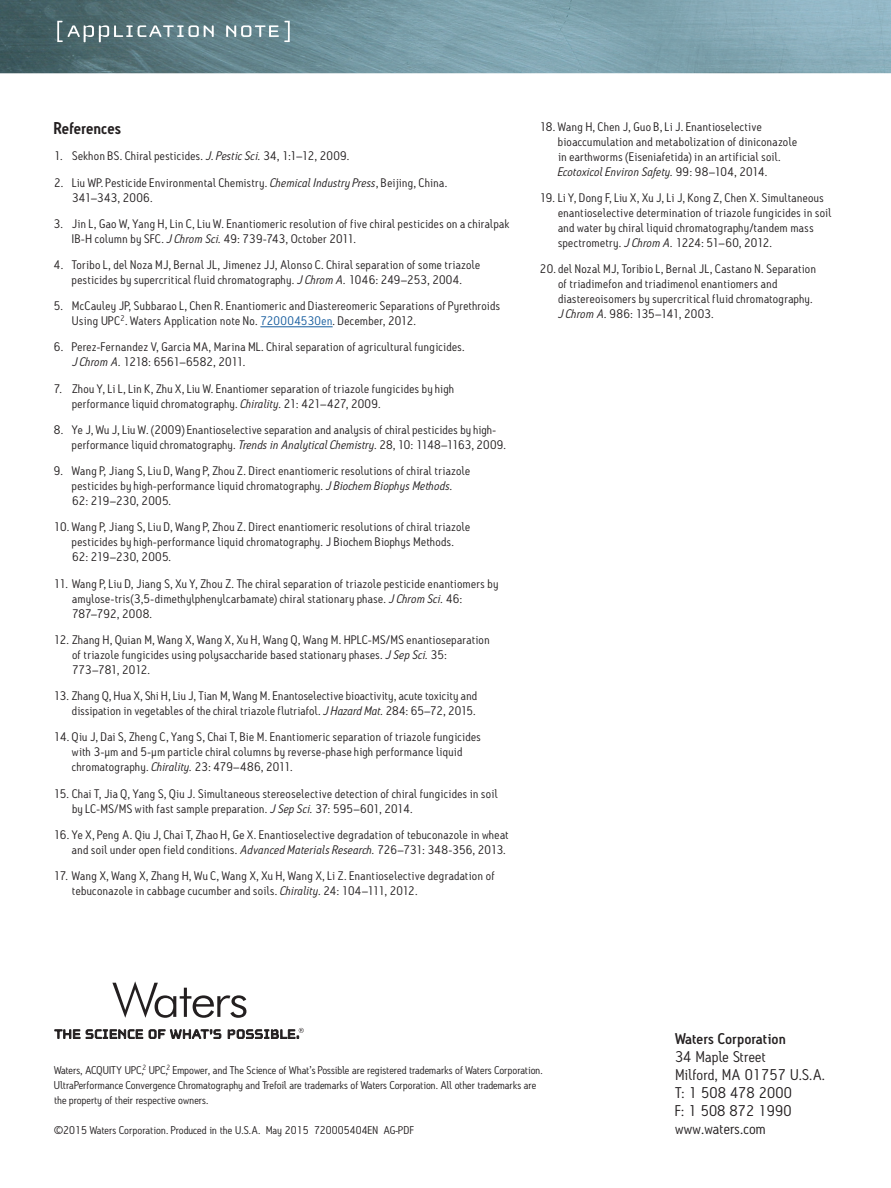
<style>
.page{position:relative;width:891px;height:1188px;background:#fff}
.page>*{position:absolute;margin:0;border:0;box-sizing:border-box;transform-origin:0 0}
.t1{font:600 16.5px "Antitled OT";letter-spacing:.01em;color:#231f20}
.t2{font:15px/18px "Antitled OT";letter-spacing:.01em;color:#231f20;scale:1.05 1}
.t3{font:500 15px "Antitled OT";letter-spacing:.01em;color:#231f20;scale:1.05 1}
.t4{font:12px/15px "Antitled OT";letter-spacing:.025em;color:#231f20;scale:1.05 1}
.t5{font:10.8px/15px "Antitled OT";letter-spacing:.005em;color:#231f20;scale:1.05 1}
.s1{font-style:italic}
.s2{color:#175d9e}
</style>
<div class="page">
<img style="left:0;top:0;width:891px;height:73px">
<svg style="left:57px;top:21px;width:157px;height:21px;background:#738b8f"></svg>
<svg style="left:226px;top:21px;width:64px;height:21px"></svg>
<svg style="left:55px;top:1029px;width:88px;height:10px"></svg>
<svg style="left:149px;top:1029px;width:72px;height:10px"></svg>
<svg style="left:228px;top:1028px;width:76px;height:11px"></svg>
<svg style="left:112px;top:981px;width:134px;height:37px"></svg>
<hr style="left:260px;top:327px;width:73px;height:1px;background:#175d9e">
<h1 class="t1" style="left:54px;top:118px;width:69px">References</h1>
<p class="t4" style="left:54px;top:148px;width:283px">1. Sekhon BS. Chiral pesticides. <span class="s1">J. Pestic Sci.</span> 34, 1:1–12, 2009.</p>
<p class="t4" style="left:72px;top:175px;width:359px;text-indent:-18px">2. Liu WP. Pesticide Environmental Chemistry. <span class="s1">Chemical Industry Press</span>, Beijing, China.<br>341–343, 2006.</p>
<p class="t4" style="left:72px;top:216px;width:418px;text-indent:-18px">3. Jin L, Gao W, Yang H, Lin C, Liu W. Enantiomeric resolution of five chiral pesticides on a chiralpak<br>IB-H column by SFC. <span class="s1">J Chrom Sci.</span> 49: 739-743, October 2011.</p>
<p class="t4" style="left:54px;top:257px;width:407px;text-align:center">4. Toribo L, del Noza MJ, Bernal JL, Jimenez JJ, Alonso C. Chiral separation of some triazole pesticides by supercritical fluid chromatography. <span class="s1">J Chrom A.</span> 1046: 249–253, 2004.</p>
<p class="t4" style="left:72px;top:298px;width:409px;text-indent:-18px">5. McCauley JP, Subbarao L, Chen R. Enantiomeric and Diastereomeric Separations of Pyrethroids<br>Using UPC<sup>2</sup>. Waters Application note No. <span class="s2">720004530en</span>. December, 2012.</p>
<p class="t4" style="left:72px;top:340px;width:376px;text-indent:-18px">6. Perez-Fernandez V, Garcia MA, Marina ML. Chiral separation of agricultural fungicides.<br><span class="s1">J Chrom A.</span> 1218: 6561–6582, 2011.</p>
<p class="t4" style="left:72px;top:381px;width:365px;text-indent:-18px">7. Zhou Y, Li L, Lin K, Zhu X, Liu W. Enantiomer separation of triazole fungicides by high performance liquid chromatography. <span class="s1">Chirality</span>. 21: 421–427, 2009.</p>
<p class="t4" style="left:72px;top:422px;width:415px;text-indent:-18px">8. Ye J, Wu J, Liu W. (2009) Enantioselective separation and analysis of chiral pesticides by high&shy;performance liquid chromatography. <span class="s1">Trends in Analytical Chemistry</span>. 28, 10: 1148–1163, 2009.</p>
<p class="t4" style="left:72px;top:463px;width:381px;text-indent:-18px">9. Wang P, Jiang S, Liu D, Wang P, Zhou Z. Direct enantiomeric resolutions of chiral triazole pesticides by high-performance liquid chromatography. <span class="s1">J Biochem Biophys Methods.<br></span>62: 219–230, 2005.</p>
<p class="t4" style="left:72px;top:520px;width:381px;text-indent:-18px">10. Wang P, Jiang S, Liu D, Wang P, Zhou Z. Direct enantiomeric resolutions of chiral triazole pesticides by high-performance liquid chromatography. J Biochem Biophys Methods.<br>62: 219–230, 2005.</p>
<p class="t4" style="left:72px;top:576px;width:408px;text-indent:-18px">11. Wang P, Liu D, Jiang S, Xu Y, Zhou Z. The chiral separation of triazole pesticide enantiomers by amylose-tris(3,5-dimethylphenylcarbamate) chiral stationary phase. <span class="s1">J Chrom Sci.</span> 46:<br>787–792, 2008.</p>
<p class="t4" style="left:72px;top:632px;width:399px;text-indent:-18px">12. Zhang H, Quian M, Wang X, Wang X, Xu H, Wang Q, Wang M. HPLC-MS/MS enantioseparation of triazole fungicides using polysaccharide based stationary phases. <span class="s1">J Sep Sci.</span> 35:<br>773–781, 2012.</p>
<p class="t4" style="left:54px;top:688px;width:404px;text-align:right">13. Zhang Q, Hua X, Shi H, Liu J, Tian M, Wang M. Enantoselective bioactivity, acute toxicity and dissipation in vegetables of the chiral triazole flutriafol. <span class="s1">J Hazard Mat.</span> 284: 65–72, 2015.</p>
<p class="t4" style="left:72px;top:729px;width:391px;text-indent:-18px">14. Qiu J, Dai S, Zheng C, Yang S, Chai T, Bie M. Enantiomeric separation of triazole fungicides with 3-µm and 5-µm particle chiral columns by reverse-phase high performance liquid chromatography. <span class="s1">Chirality.</span> 23: 479–486, 2011.</p>
<p class="t4" style="left:72px;top:786px;width:407px;text-indent:-18px">15. Chai T, Jia Q, Yang S, Qiu J. Simultaneous stereoselective detection of chiral fungicides in soil by LC-MS/MS with fast sample preparation. <span class="s1">J Sep Sci.</span> 37: 595–601, 2014.</p>
<p class="t4" style="left:54px;top:827px;width:435px;text-align:right">16. Ye X, Peng A. Qiu J, Chai T, Zhao H, Ge X. Enantioselective degradation of tebuconazole in wheat and soil under open field conditions. <span class="s1">Advanced Materials Research.</span> 726–731: 348-356, 2013.</p>
<p class="t4" style="left:72px;top:868px;width:404px;text-indent:-18px">17. Wang X, Wang X, Zhang H, Wu C, Wang X, Xu H, Wang X, Li Z. Enantioselective degradation of tebuconazole in cabbage cucumber and soils. <span class="s1">Chirality</span>. 24: 104–111, 2012.</p>
<p class="t4" style="left:558px;top:119px;width:229px;text-indent:-18px">18. Wang H, Chen J, Guo B, Li J. Enantioselective bioaccumulation and metabolization of diniconazole in earthworms (Eiseniafetida) in an artificial soil.<br><span class="s1">Ecotoxicol Environ Safety.</span> 99: 98–104, 2014.</p>
<p class="t4" style="left:558px;top:190px;width:262px;text-indent:-18px">19. Li Y, Dong F, Liu X, Xu J, Li J, Kong Z, Chen X. Simultaneous enantioselective determination of triazole fungicides in soil and water by chiral liquid chromatography/tandem mass spectrometry. <span class="s1">J Chrom A.</span> 1224: 51–60, 2012.</p>
<p class="t4" style="left:558px;top:261px;width:247px;text-indent:-18px">20. del Nozal MJ, Toribio L, Bernal JL, Castano N. Separation of triadimefon and triadimenol enantiomers and diastereoisomers by supercritical fluid chromatography.<br><span class="s1">J Chrom A.</span> 986: 135–141, 2003.</p>
<p class="t5" style="left:54px;top:1063px;width:467px">Waters, ACQUITY UPC,<sup>2</sup> UPC,<sup>2</sup> Empower, and The Science of What’s Possible are registered trademarks of Waters Corporation.<br>UltraPerformance Convergence Chromatography and Trefoil are trademarks of Waters Corporation. All other trademarks are the property of their respective owners.</p>
<p class="t5" style="left:54px;top:1123px;width:344px">©2015 Waters Corporation. Produced in the U.S.A. May 2015 720005404EN AG-PDF</p>
<p class="t3" style="left:675px;top:1030px;width:107px">Waters Corporation</p>
<p class="t2" style="left:675px;top:1048px;width:144px">34 Maple Street<br>Milford, MA 01757 U.S.A.<br>T: 1 508 478 2000<br>F: 1 508 872 1990 www.waters.com</p>
</div>
